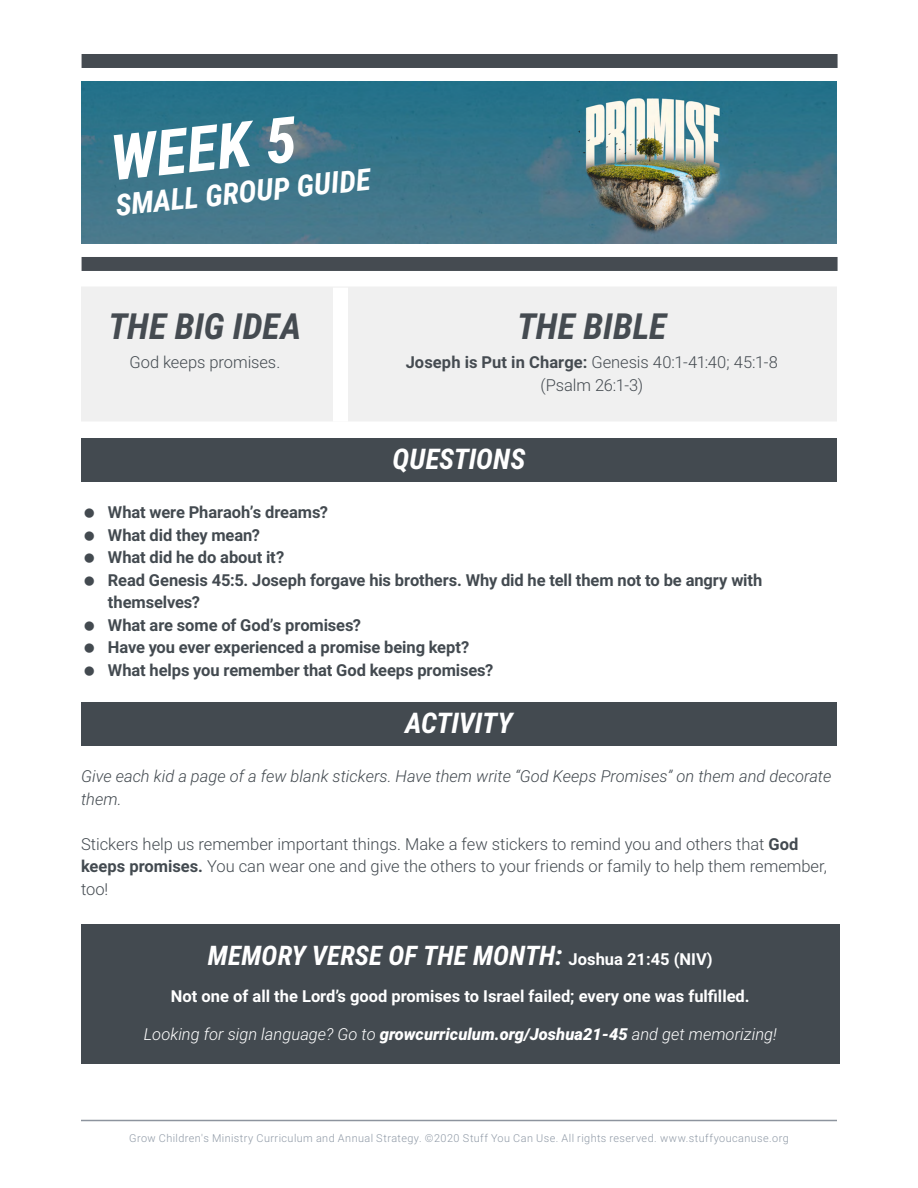
<style>
.page{position:relative;width:918px;height:1188px;background:#fff}
.page>*{position:absolute;margin:0;border:0;box-sizing:border-box;transform-origin:0 0}
.t1{font:italic 700 63px "Roboto Condensed";color:#fff}
.t2{font:italic 700 36px "Roboto Condensed";color:#454b51}
.t3{font:italic 700 30px "Roboto Condensed";color:#fff}
.t4{font:italic 700 28.5px "Roboto Condensed";letter-spacing:-.005em;color:#fff}
.t5{font:italic 700 27px "Roboto Condensed";letter-spacing:.005em;color:#fff}
.t6{font:700 16.5px/22.5px "Roboto";letter-spacing:-.005em;color:#434a50}
.t7{font:300 16.5px/22.5px "Roboto";color:#434a50}
.t8{font:italic 300 16.5px/22.5px "Roboto";color:#434a50}
.t9{font:italic 300 16.5px "Roboto";color:#fff}
.t10{font:700 16.5px "Roboto";color:#fff}
.t11{font:300 16.5px/22.5px "Roboto";letter-spacing:-.005em;color:#454b51;text-align:center}
.t12{font:300 10.8px "Roboto";letter-spacing:.04em;color:#8f99a6}
.s1{font-weight:700}
.s2{font-family:"Roboto";font-style:normal;font-size:16.5px}
.s3{font-weight:900}
</style>
<div class="page">
<hr style="left:81px;top:1120px;width:756px;height:1px;background:#8d949e">
<div style="left:82px;top:54px;width:756px;height:14px;background:#454b51"></div>
<div style="left:82px;top:257px;width:756px;height:14px;background:#454b51"></div>
<img style="left:81px;top:81px;width:756px;height:162px">
<div style="left:81px;top:286px;width:756px;height:136px;background:#f0f0f0"></div>
<div style="left:333px;top:288px;width:15px;height:134px;background:#fff"></div>
<div style="left:81px;top:438px;width:756px;height:44px;background:#434a50"></div>
<div style="left:81px;top:702px;width:756px;height:43px;background:#434a50"></div>
<div style="left:81px;top:924px;width:759px;height:54px;background:#434a50"></div>
<div style="left:81px;top:965px;width:759px;height:62px;background:#434a50"></div>
<div style="left:81px;top:1002px;width:759px;height:62px;background:#434a50"></div>
<h1 class="t1" style="left:106px;top:114px;width:188px;rotate:-6deg">WEEK 5</h1>
<h1 class="t1" style="left:151px;top:113px;width:135px;rotate:-6deg">eek 4</h1>
<h3 class="t3" style="left:113px;top:185px;width:258px;rotate:-6deg">SMALL GROUP GUIDE</h3>
<h3 class="t3" style="left:114px;top:188px;width:258px;rotate:-6deg">SMALL GROUP GUIDE</h3>
<h2 class="t2" style="left:108px;top:301px;width:195px">THE BIG IDEA</h2>
<p class="t7" style="left:130px;top:351px;width:152px">God keeps promises.</p>
<h2 class="t2" style="left:517px;top:301px;width:151px">THE BIBLE</h2>
<p class="t11" style="left:406px;top:351px;width:374px"><span class="s1">Joseph is Put in Charge:</span> Genesis 40:1-41:40; 45:1-8 (Psalm 26:1-3)</p>
<h3 class="t4" style="left:393px;top:439px;width:134px">QUESTIONS</h3>
<p class="t6" style="left:108px;top:501px;width:656px">What were Pharaoh’s dreams?<br>What did they mean?<br>What did he do about it?<br>Read Genesis 45:5. Joseph forgave his brothers. Why did he tell them not to be angry with themselves?<br>What are some of God’s promises?<br>Have you ever experienced a promise being kept?<br>What helps you remember that God keeps promises?</p>
<h3 class="t4" style="left:405px;top:703px;width:109px">ACTIVITY</h3>
<p class="t8" style="left:81px;top:764px;width:752px">Give each kid a page of a few blank stickers. Have them write “God Keeps Promises” on them and decorate them.</p>
<p class="t7" style="left:81px;top:832px;width:747px">Stickers help us remember important things. Make a few stickers to remind you and others that <span class="s1">God keeps promises.</span> You can wear one and give the others to your friends or family to help them remember, too!</p>
<h3 class="t5" style="left:208px;top:936px;width:506px">MEMORY VERSE OF THE MONTH: <span class="s2">Joshua 21:45 (NIV)</span></h3>
<p class="t10" style="left:171px;top:985px;width:580px">Not one of all the Lord’s good promises to Israel failed; every one was fulfilled.</p>
<p class="t9" style="left:144px;top:1022px;width:635px">Looking for sign language? Go to <span class="s3">growcurriculum.org/Joshua21-45</span> and get memorizing!</p>
<p class="t12" style="left:129px;top:1131px;width:661px">Grow Children's Ministry Curriculum and Annual Strategy. ©2020 Stuff You Can Use. All rights reserved. www.stuffyoucanuse.org</p>
</div>
